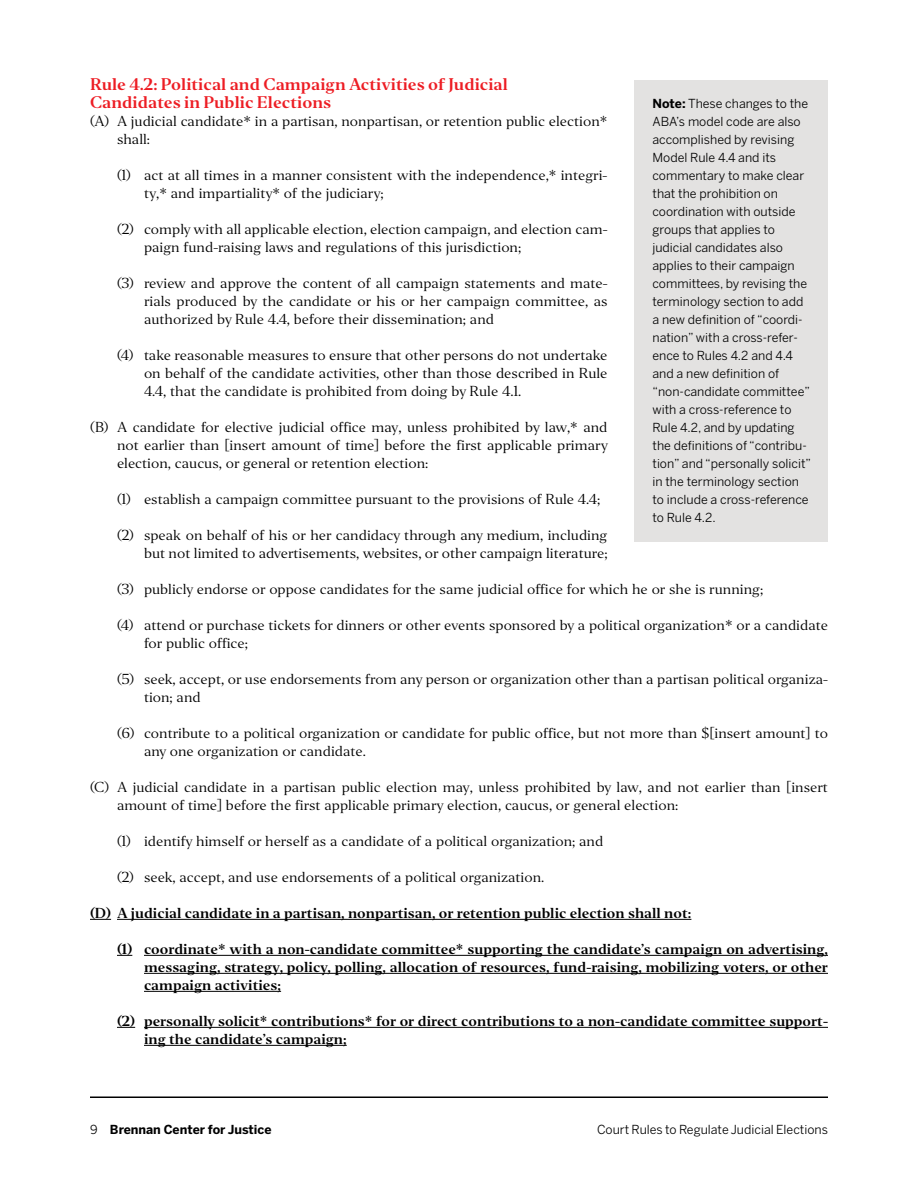
<style>
.page{position:relative;width:918px;height:1188px;background:#fff}
.page>*{position:absolute;margin:0;border:0;box-sizing:border-box;transform-origin:0 0}
.t1{font:700 15.75px/18px "Editor";color:#ed1d24}
.t2{font:13.5px/18px "Editor";color:#000}
.t3{font:700 13.5px/18px "Editor";color:#000;text-align:justify}
.t4{font:12.3px/18px "Benton Sans";color:#000}
.t5{font:700 12.3px "Benton Sans";color:#000}
.s1{font-weight:700}
.s2{font-weight:400}
</style>
<div class="page">
<hr style="left:90px;top:1096px;width:738px;height:2px;background:#000">
<svg style="left:90px;top:919px;width:21px;height:1px"></svg>
<hr style="left:117px;top:919px;width:574px;height:1px;background:#000">
<svg style="left:117px;top:955px;width:15px;height:1px"></svg>
<hr style="left:144px;top:955px;width:684px;height:1px;background:#000">
<hr style="left:144px;top:973px;width:684px;height:1px;background:#000">
<hr style="left:144px;top:991px;width:137px;height:1px;background:#000">
<svg style="left:117px;top:1027px;width:18px;height:1px"></svg>
<hr style="left:144px;top:1027px;width:684px;height:1px;background:#000">
<hr style="left:144px;top:1045px;width:203px;height:1px;background:#000">
<div style="left:634px;top:80px;width:194px;height:462px;background:#e3e2e1"></div>
<p class="t1" style="left:90px;top:75px;width:419px">Rule 4.2: Political and Campaign Activities of Judicial<br>Candidates in Public Elections</p>
<p class="t2" style="left:117px;top:112px;width:492px;text-indent:-27px">(A) A judicial candidate* in a partisan, nonpartisan, or retention public election* shall:</p>
<p class="t2" style="left:144px;top:166px;width:465px;text-indent:-27px">(1) act at all times in a manner consistent with the independence,* integri&shy;ty,* and impartiality* of the judiciary;</p>
<p class="t2" style="left:144px;top:220px;width:465px;text-indent:-27px">(2) comply with all applicable election, election campaign, and election cam&shy;paign fund-raising laws and regulations of this jurisdiction;</p>
<p class="t2" style="left:144px;top:274px;width:465px;text-align:justify;text-indent:-27px">(3) review and approve the content of all campaign statements and mate&shy;rials produced by the candidate or his or her campaign committee, as authorized by Rule 4.4, before their dissemination; and</p>
<p class="t2" style="left:144px;top:346px;width:465px;text-align:justify;text-indent:-27px">(4) take reasonable measures to ensure that other persons do not undertake on behalf of the candidate activities, other than those described in Rule 4.4, that the candidate is prohibited from doing by Rule 4.1.</p>
<p class="t2" style="left:117px;top:418px;width:493px;text-align:justify;text-indent:-27px">(B) A candidate for elective judicial office may, unless prohibited by law,* and not earlier than [insert amount of time] before the first applicable primary election, caucus, or general or retention election:</p>
<p class="t2" style="left:117px;top:490px;width:485px">(1) establish a campaign committee pursuant to the provisions of Rule 4.4;</p>
<p class="t2" style="left:117px;top:526px;width:492px;text-align:right">(2) speak on behalf of his or her candidacy through any medium, including but not limited to advertisements, websites, or other campaign literature;</p>
<p class="t2" style="left:117px;top:580px;width:648px">(3) publicly endorse or oppose candidates for the same judicial office for which he or she is running;</p>
<p class="t2" style="left:144px;top:616px;width:685px;text-indent:-27px">(4) attend or purchase tickets for dinners or other events sponsored by a political organization* or a candidate for public office;</p>
<p class="t2" style="left:144px;top:670px;width:685px;text-indent:-27px">(5) seek, accept, or use endorsements from any person or organization other than a partisan political organiza&shy;tion; and</p>
<p class="t2" style="left:144px;top:724px;width:686px;text-indent:-27px">(6) contribute to a political organization or candidate for public office, but not more than $[insert amount] to any one organization or candidate.</p>
<p class="t2" style="left:117px;top:778px;width:713px;text-indent:-27px">(C) A judicial candidate in a partisan public election may, unless prohibited by law, and not earlier than [insert amount of time] before the first applicable primary election, caucus, or general election:</p>
<p class="t2" style="left:117px;top:832px;width:488px">(1) identify himself or herself as a candidate of a political organization; and</p>
<p class="t2" style="left:117px;top:868px;width:429px">(2) seek, accept, and use endorsements of a political organization.</p>
<p class="t3" style="left:90px;top:904px;width:603px">(D) A judicial candidate in a partisan, nonpartisan, or retention public election shall not:</p>
<p class="t3" style="left:144px;top:940px;width:686px;text-indent:-27px">(1) coordinate* with a non-candidate committee* supporting the candidate’s campaign on advertising, messaging, strategy, policy, polling, allocation of resources, fund-raising, mobilizing voters, or other campaign activities;</p>
<p class="t3" style="left:144px;top:1012px;width:686px;text-indent:-27px">(2) personally solicit* contributions* for or direct contributions to a non-candidate committee support&shy;ing the candidate’s campaign;</p>
<p class="t4" style="left:652px;top:95px;width:160px"><span class="s1">Note:</span> These changes to the<br>ABA’s model code are also accomplished by revising<br>Model Rule 4.4 and its commentary to make clear that the prohibition on coordination with outside groups that applies to judicial candidates also applies to their campaign committees, by revising the terminology section to add a new definition of “coordi&shy;nation” with a cross-refer&shy;ence to Rules 4.2 and 4.4 and a new definition of “non-candidate committee” with a cross-reference to<br>Rule 4.2, and by updating the definitions of “contribu&shy;tion” and “personally solicit” in the terminology section to include a cross-reference to Rule 4.2.</p>
<p class="t5" style="left:90px;top:1122px;width:183px"><span class="s2">9</span> Brennan Center for Justice</p>
<p class="t4" style="left:597px;top:1121px;width:232px">Court Rules to Regulate Judicial Elections</p>
</div>
